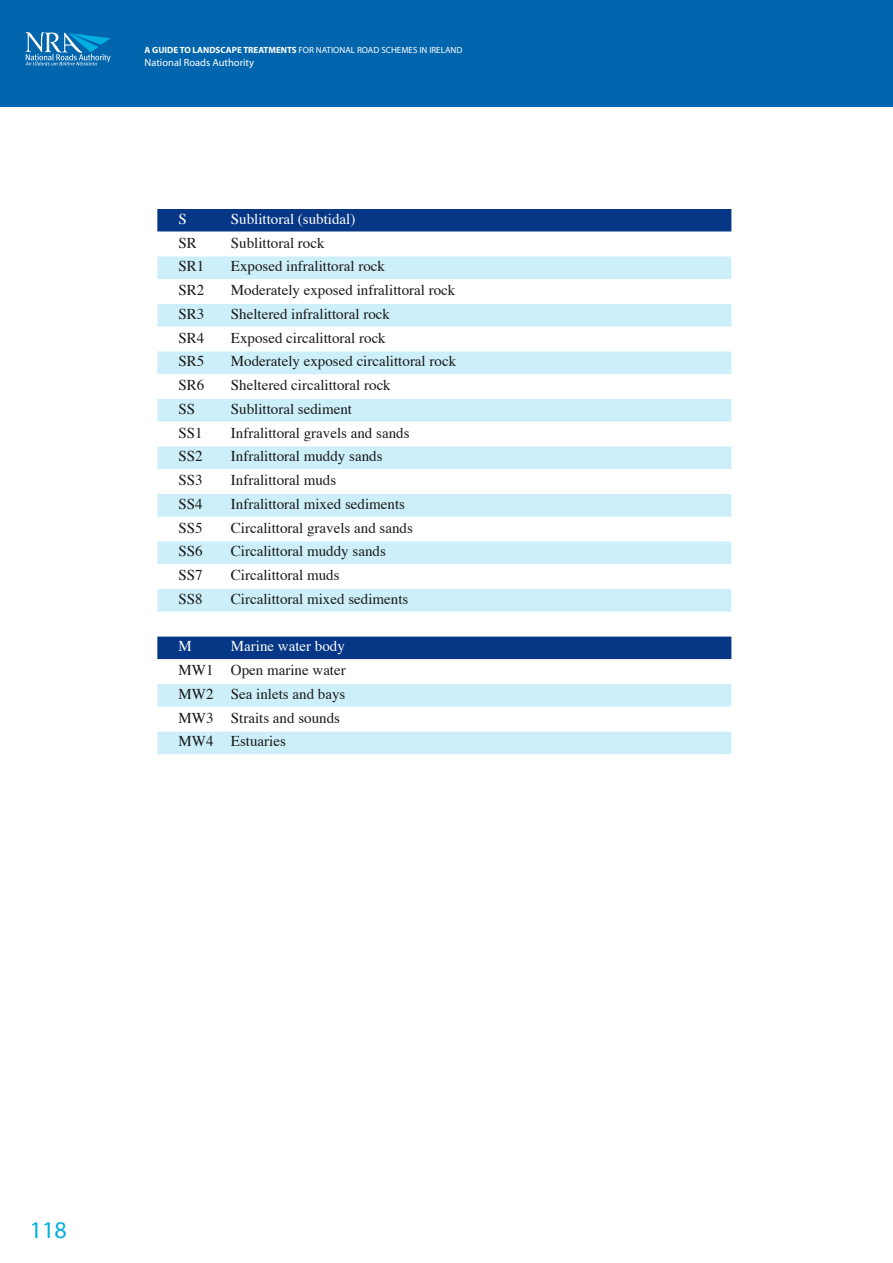
<style>
.page{position:relative;width:893px;height:1263px;background:#fff}
.page>*{position:absolute;margin:0;border:0;box-sizing:border-box;transform-origin:0 0}
.t1{font:24px "Myriad";color:#00afe1}
.List_-_Blue{font:15px "Times";color:#1a1818}
.List{font:15px "Times";color:#1a1818}
.List___Head{font:15px "Times";color:#fff}
.t2{font:10.5px "Myriad";color:#fff}
.t3{font:9px "Myriad";color:#fff}
.s1{font-weight:700}
</style>
<div class="page">
<div style="left:0;top:0;width:893px;height:106px;background:#0065ac"></div>
<svg style="left:26px;top:32px;width:85px;height:33px"></svg>
<div style="left:157px;top:209px;width:574px;height:22px;background:#063786"></div>
<div style="left:157px;top:256px;width:574px;height:23px;background:#cceff9"></div>
<div style="left:157px;top:304px;width:574px;height:22px;background:#cceff9"></div>
<div style="left:157px;top:351px;width:574px;height:23px;background:#cceff9"></div>
<div style="left:157px;top:399px;width:574px;height:22px;background:#cceff9"></div>
<div style="left:157px;top:446px;width:574px;height:23px;background:#cceff9"></div>
<div style="left:157px;top:494px;width:574px;height:22px;background:#cceff9"></div>
<div style="left:157px;top:541px;width:574px;height:23px;background:#cceff9"></div>
<div style="left:157px;top:589px;width:574px;height:23px;background:#cceff9"></div>
<div style="left:157px;top:637px;width:574px;height:22px;background:#063786"></div>
<div style="left:157px;top:684px;width:574px;height:23px;background:#cceff9"></div>
<div style="left:157px;top:732px;width:574px;height:22px;background:#cceff9"></div>
<p class="t3" style="left:145px;top:46px;width:319px"><span class="s1">A GUIDE TO LANDSCAPE TREATMENTS</span> FOR NATIONAL ROAD SCHEMES IN IRELAND</p>
<p class="t2" style="left:145px;top:57px;width:111px">National Roads Authority</p>
<p class="List___Head" style="left:179px;top:209px;width:10px">S</p>
<p class="List___Head" style="left:231px;top:209px;width:126px">Sublittoral (subtidal)</p>
<p class="List" style="left:179px;top:233px;width:20px">SR</p>
<p class="List" style="left:231px;top:233px;width:95px">Sublittoral rock</p>
<p class="List_-_Blue" style="left:179px;top:257px;width:27px">SR1</p>
<p class="List_-_Blue" style="left:231px;top:257px;width:156px">Exposed infralittoral rock</p>
<p class="List" style="left:179px;top:281px;width:27px">SR2</p>
<p class="List" style="left:231px;top:281px;width:226px">Moderately exposed infralittoral rock</p>
<p class="List_-_Blue" style="left:179px;top:304px;width:27px">SR3</p>
<p class="List_-_Blue" style="left:231px;top:304px;width:161px">Sheltered infralittoral rock</p>
<p class="List" style="left:179px;top:328px;width:27px">SR4</p>
<p class="List" style="left:231px;top:328px;width:156px">Exposed circalittoral rock</p>
<p class="List_-_Blue" style="left:179px;top:352px;width:27px">SR5</p>
<p class="List_-_Blue" style="left:231px;top:352px;width:227px">Moderately exposed circalittoral rock</p>
<p class="List" style="left:179px;top:376px;width:27px">SR6</p>
<p class="List" style="left:231px;top:376px;width:161px">Sheltered circalittoral rock</p>
<p class="List_-_Blue" style="left:179px;top:399px;width:18px">SS</p>
<p class="List_-_Blue" style="left:231px;top:399px;width:123px">Sublittoral sediment</p>
<p class="List" style="left:179px;top:423px;width:26px">SS1</p>
<p class="List" style="left:231px;top:423px;width:180px">Infralittoral gravels and sands</p>
<p class="List_-_Blue" style="left:179px;top:447px;width:26px">SS2</p>
<p class="List_-_Blue" style="left:231px;top:447px;width:153px">Infralittoral muddy sands</p>
<p class="List" style="left:179px;top:471px;width:26px">SS3</p>
<p class="List" style="left:231px;top:471px;width:107px">Infralittoral muds</p>
<p class="List_-_Blue" style="left:179px;top:494px;width:26px">SS4</p>
<p class="List_-_Blue" style="left:231px;top:494px;width:176px">Infralittoral mixed sediments</p>
<p class="List" style="left:179px;top:518px;width:26px">SS5</p>
<p class="List" style="left:231px;top:518px;width:184px">Circalittoral gravels and sands</p>
<p class="List_-_Blue" style="left:179px;top:542px;width:26px">SS6</p>
<p class="List_-_Blue" style="left:231px;top:542px;width:156px">Circalittoral muddy sands</p>
<p class="List" style="left:179px;top:566px;width:26px">SS7</p>
<p class="List" style="left:231px;top:566px;width:110px">Circalittoral muds</p>
<p class="List_-_Blue" style="left:179px;top:589px;width:26px">SS8</p>
<p class="List_-_Blue" style="left:231px;top:589px;width:179px">Circalittoral mixed sediments</p>
<p class="List___Head" style="left:179px;top:637px;width:15px">M</p>
<p class="List___Head" style="left:231px;top:637px;width:116px">Marine water body</p>
<p class="List" style="left:179px;top:661px;width:169px">MW1 Open marine water</p>
<p class="List_-_Blue" style="left:179px;top:684px;width:168px">MW2 Sea inlets and bays</p>
<p class="List" style="left:179px;top:708px;width:163px">MW3 Straits and sounds</p>
<p class="List_-_Blue" style="left:179px;top:732px;width:109px">MW4 Estuaries</p>
<h1 class="t1" style="left:30px;top:1218px;width:38px">118</h1>
</div>
